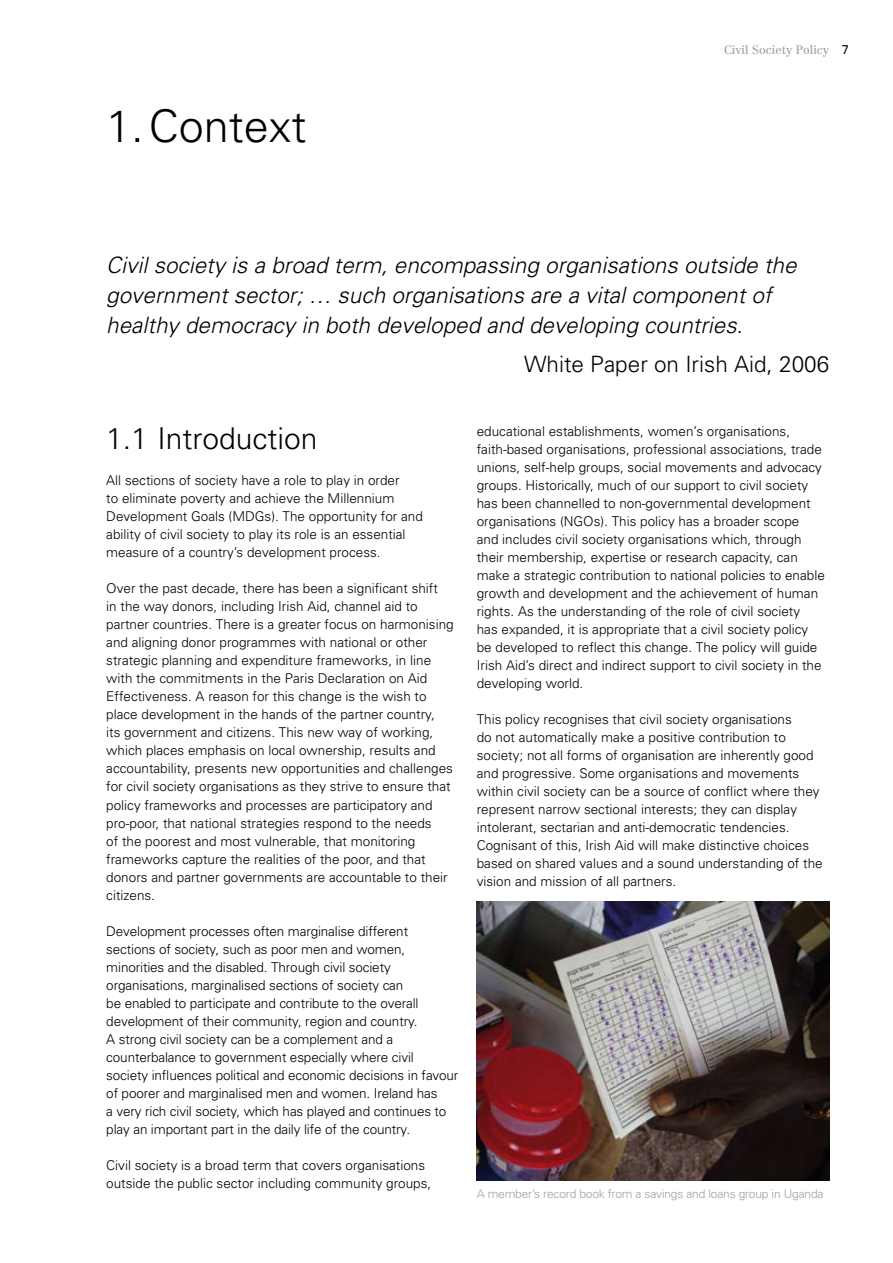
<style>
.page{position:relative;width:893px;height:1263px;background:#fff}
.page>*{position:absolute;margin:0;border:0;box-sizing:border-box;transform-origin:0 0}
.t1{font:300 45px "Univers";color:#000}
.t2{font:300 30px "Univers";color:#000}
.t3{font:italic 300 22.5px/30px "Univers";color:#000}
.t4{font:300 22.5px "Univers";color:#000}
.t5{font:300 13.5px/18px "Univers";color:#000}
.t6{font:300 12px "Univers";letter-spacing:-.015em;color:#99a49c}
.t7{font:12px "Centennial LT";color:#99a49c}
</style>
<div class="page">
<img style="left:477px;top:902px;width:352px;height:278px">
<h1 class="t1" style="left:106px;top:99px;width:202px">1.Context</h1>
<p class="t7" style="left:724px;top:43px;width:106px">Civil Society Policy</p>
<h3 class="t3" style="left:106px;top:250px;width:692px">Civil society is a broad term, encompassing organisations outside the government sector; … such organisations are a vital component of healthy democracy in both developed and developing countries.</h3>
<h3 class="t4" style="left:524px;top:350px;width:307px">White Paper on Irish Aid, 2006</h3>
<h2 class="t2" style="left:106px;top:421px;width:213px">1.1 Introduction</h2>
<p class="t5" style="left:106px;top:472px;width:318px">All sections of society have a role to play in order<br>to eliminate poverty and achieve the Millennium Development Goals (MDGs). The opportunity for and ability of civil society to play its role is an essential measure of a country’s development process.</p>
<p class="t5" style="left:106px;top:580px;width:349px">Over the past decade, there has been a significant shift<br>in the way donors, including Irish Aid, channel aid to partner countries. There is a greater focus on harmonising and aligning donor programmes with national or other strategic planning and expenditure frameworks, in line with the commitments in the Paris Declaration on Aid Effectiveness. A reason for this change is the wish to place development in the hands of the partner country,<br>its government and citizens. This new way of working, which places emphasis on local ownership, results and accountability, presents new opportunities and challenges for civil society organisations as they strive to ensure that policy frameworks and processes are participatory and pro-poor, that national strategies respond to the needs<br>of the poorest and most vulnerable, that monitoring frameworks capture the realities of the poor, and that donors and partner governments are accountable to their citizens.</p>
<p class="t5" style="left:106px;top:922px;width:354px">Development processes often marginalise different sections of society, such as poor men and women, minorities and the disabled. Through civil society organisations, marginalised sections of society can<br>be enabled to participate and contribute to the overall development of their community, region and country.<br>A strong civil society can be a complement and a counterbalance to government especially where civil society influences political and economic decisions in favour of poorer and marginalised men and women. Ireland has<br>a very rich civil society, which has played and continues to play an important part in the daily life of the country.</p>
<p class="t5" style="left:106px;top:1156px;width:326px">Civil society is a broad term that covers organisations outside the public sector including community groups,</p>
<p class="t5" style="left:477px;top:423px;width:350px">educational establishments, women’s organisations, faith-based organisations, professional associations, trade unions, self-help groups, social movements and advocacy groups. Historically, much of our support to civil society has been channelled to non-governmental development organisations (NGOs). This policy has a broader scope<br>and includes civil society organisations which, through their membership, expertise or research capacity, can make a strategic contribution to national policies to enable growth and development and the achievement of human rights. As the understanding of the role of civil society<br>has expanded, it is appropriate that a civil society policy be developed to reflect this change. The policy will guide Irish Aid’s direct and indirect support to civil society in the developing world.</p>
<p class="t5" style="left:477px;top:711px;width:347px">This policy recognises that civil society organisations<br>do not automatically make a positive contribution to society; not all forms of organisation are inherently good and progressive. Some organisations and movements within civil society can be a source of conflict where they represent narrow sectional interests; they can display intolerant, sectarian and anti-democratic tendencies.<br>Cognisant of this, Irish Aid will make distinctive choices based on shared values and a sound understanding of the vision and mission of all partners.</p>
<p class="t6" style="left:477px;top:1187px;width:348px">A member’s record book from a savings and loans group in Uganda</p>
</div>
